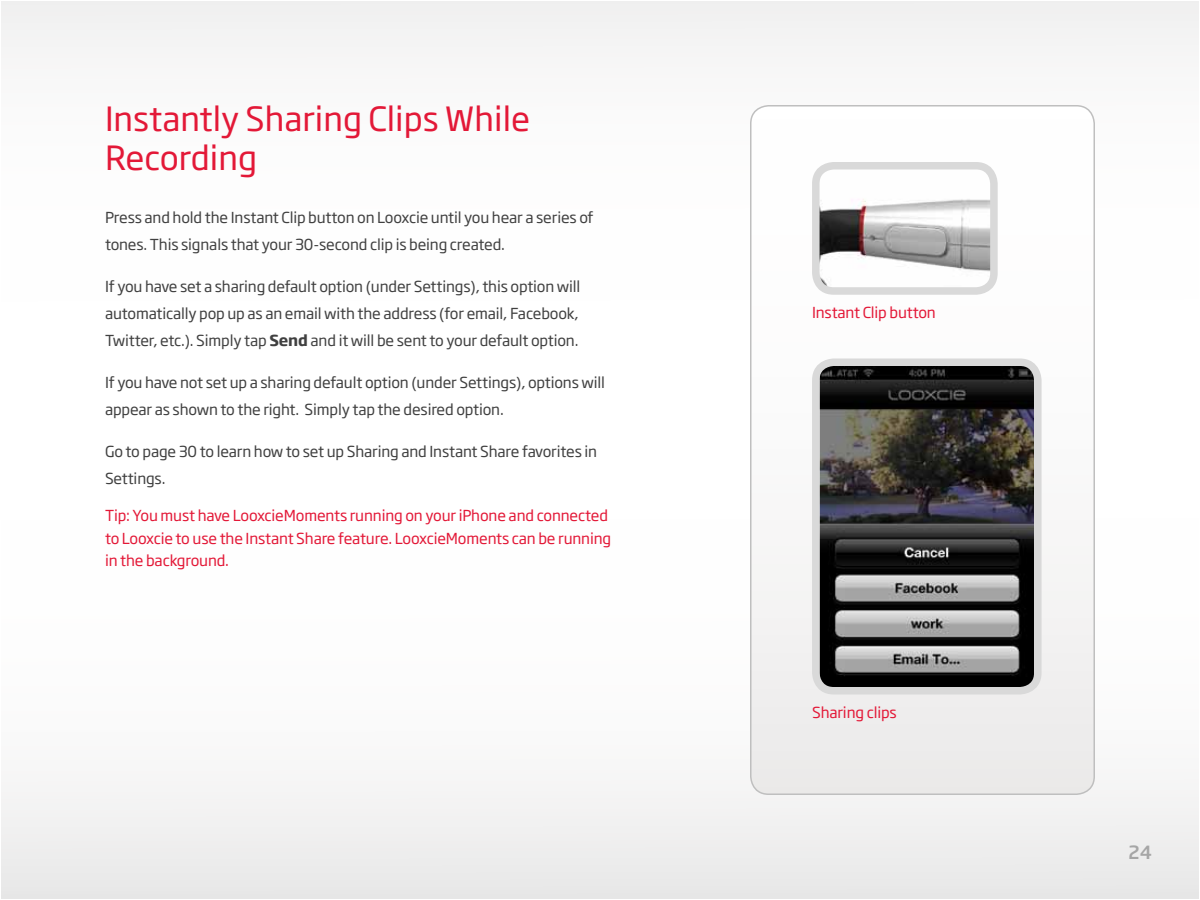
<style>
.page{position:relative;width:1200px;height:900px;background:#fff}
.page>*{position:absolute;margin:0;border:0;box-sizing:border-box;transform-origin:0 0}
.t1{font:33px/39.6px "Soho Gothic Pro";color:#e31837}
.t2{font:500 18px "Soho Gothic Pro";color:#a6a6a6}
.t3{font:15px/27px "Soho Gothic Pro";letter-spacing:-.01em;color:#404040}
.t4{font:15px/22.5px "Soho Gothic Pro";letter-spacing:-.01em;color:#e31837}
.s1{font-weight:700}
</style>
<div class="page">
<div style="left:2px;top:2px;width:1196px;height:896px;background:linear-gradient(to bottom,#fefefe,#f7f7f7)"></div>
<svg style="left:751px;top:106px;width:343px;height:688px"></svg>
<div style="left:750px;top:105px;width:345px;height:690px;border:2px solid #bfbfbf;border-radius:18px"></div>
<img style="left:816px;top:166px;width:178px;height:125px">
<div style="left:812px;top:162px;width:186px;height:133px;border:8px solid #d9d9d9;border-radius:18px"></div>
<img style="left:821px;top:367px;width:212px;height:318px">
<div style="left:812px;top:358px;width:230px;height:336px;border:8px solid #d9d9d9;border-radius:18px"></div>
<h1 class="t1" style="left:105px;top:97px;width:427px">Instantly Sharing Clips While<br>Recording</h1>
<p class="t3" style="left:105px;top:203px;width:490px">Press and hold the Instant Clip button on Looxcie until you hear a series of tones. This signals that your 30-second clip is being created.</p>
<p class="t3" style="left:105px;top:272px;width:477px;text-align:justify">If you have set a sharing default option (under Settings), this option will automatically pop up as an email with the address (for email, Facebook, Twitter, etc.). Simply tap <span class="s1">Send</span> and it will be sent to your default option.</p>
<p class="t3" style="left:105px;top:368px;width:502px">If you have not set up a sharing default option (under Settings), options will appear as shown to the right. Simply tap the desired option.</p>
<p class="t3" style="left:105px;top:437px;width:494px">Go to page 30 to learn how to set up Sharing and Instant Share favorites in<br>Settings.</p>
<p class="t4" style="left:105px;top:504px;width:508px">Tip: You must have LooxcieMoments running on your iPhone and connected to Looxcie to use the Instant Share feature. LooxcieMoments can be running in the background.</p>
<p class="t4" style="left:812px;top:301px;width:125px">Instant Clip button</p>
<p class="t4" style="left:812px;top:701px;width:86px">Sharing clips</p>
<p class="t2" style="left:1129px;top:838px;width:25px">24</p>
</div>
